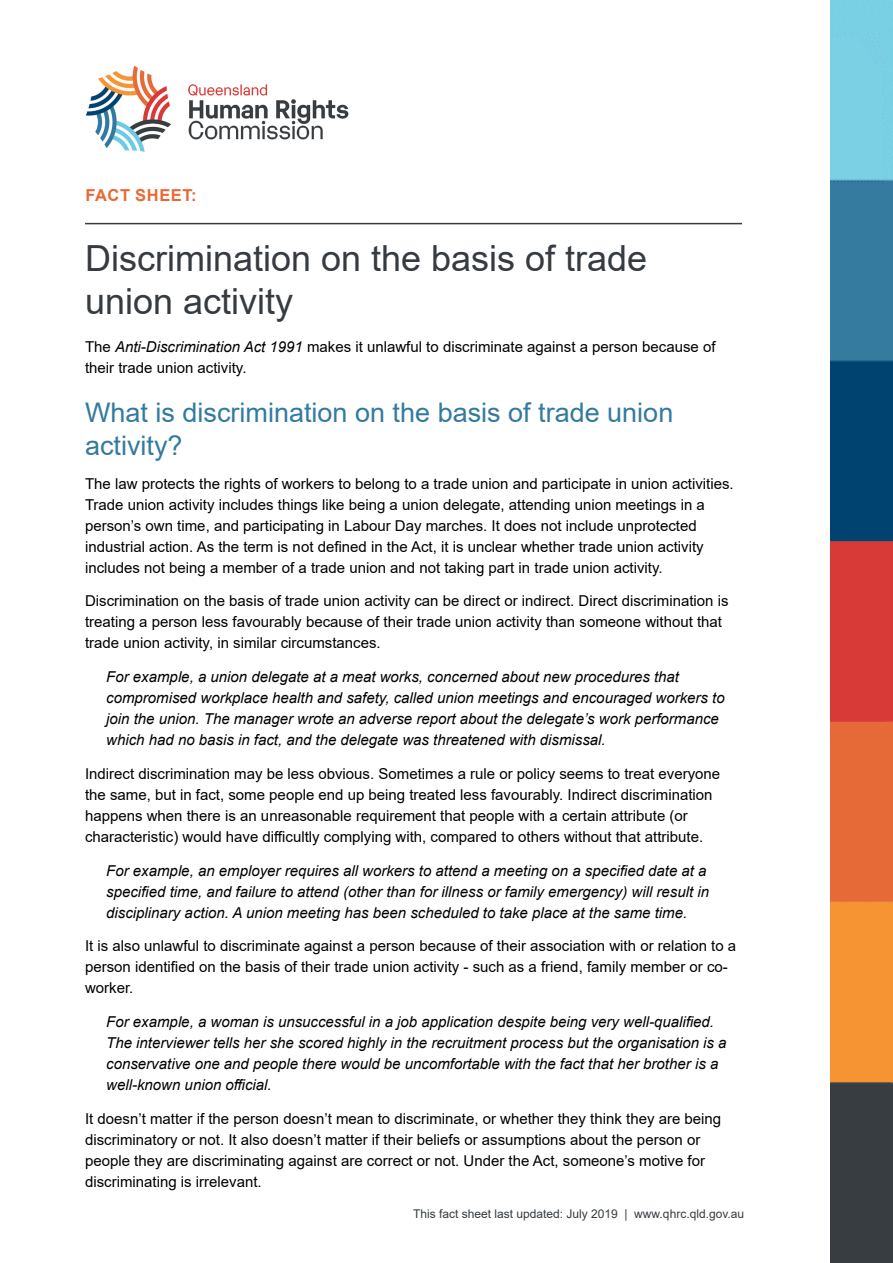
<style>
.page{position:relative;width:893px;height:1263px;background:#fff}
.page>*{position:absolute;margin:0;border:0;box-sizing:border-box;transform-origin:0 0}
.t1{font:36px/43.2px "Arial";color:#353b40}
.t2{font:27px/32.4px "Arial";color:#327a9f}
.t3{font:700 16.5px "Arial";letter-spacing:.035em;color:#e76a36}
.t4{font:15px/21px "Arial";color:#000}
.example{font:italic 15px/21px "Arial";color:#000}
.t5{font:12px "Arial";color:#353b40}
.s1{font-style:italic}
</style>
<div class="page">
<img style="left:830px;top:0;width:63px;height:1263px">
<hr style="left:85px;top:223px;width:657px;height:1px;background:#353b40">
<img style="left:85px;top:65px;width:264px;height:87px">
<p class="t3" style="left:85px;top:184px;width:113px">FACT SHEET:</p>
<p class="t1" style="left:85px;top:236px;width:564px">Discrimination on the basis of trade union activity</p>
<p class="t4" style="left:85px;top:336px;width:632px">The <span class="s1">Anti-Discrimination Act 1991</span> makes it unlawful to discriminate against a person because of their trade union activity.</p>
<p class="t2" style="left:85px;top:396px;width:590px">What is discrimination on the basis of trade union activity?</p>
<p class="t4" style="left:85px;top:473px;width:650px">The law protects the rights of workers to belong to a trade union and participate in union activities.<br>Trade union activity includes things like being a union delegate, attending union meetings in a person’s own time, and participating in Labour Day marches. It does not include unprotected industrial action. As the term is not defined in the Act, it is unclear whether trade union activity includes not being a member of a trade union and not taking part in trade union activity.</p>
<p class="t4" style="left:85px;top:590px;width:645px">Discrimination on the basis of trade union activity can be direct or indirect. Direct discrimination is treating a person less favourably because of their trade union activity than someone without that trade union activity, in similar circumstances.</p>
<p class="example" style="left:106px;top:666px;width:620px">For example, a union delegate at a meat works, concerned about new procedures that compromised workplace health and safety, called union meetings and encouraged workers to join the union. The manager wrote an adverse report about the delegate’s work performance which had no basis in fact, and the delegate was threatened with dismissal.</p>
<p class="t4" style="left:85px;top:763px;width:637px">Indirect discrimination may be less obvious. Sometimes a rule or policy seems to treat everyone the same, but in fact, some people end up being treated less favourably. Indirect discrimination happens when there is an unreasonable requirement that people with a certain attribute (or characteristic) would have difficultly complying with, compared to others without that attribute.</p>
<p class="example" style="left:106px;top:860px;width:604px">For example, an employer requires all workers to attend a meeting on a specified date at a specified time, and failure to attend (other than for illness or family emergency) will result in disciplinary action. A union meeting has been scheduled to take place at the same time.</p>
<p class="t4" style="left:85px;top:935px;width:653px">It is also unlawful to discriminate against a person because of their association with or relation to a person identified on the basis of their trade union activity - such as a friend, family member or co&shy;worker.</p>
<p class="example" style="left:106px;top:1011px;width:622px">For example, a woman is unsuccessful in a job application despite being very well-qualified.<br>The interviewer tells her she scored highly in the recruitment process but the organisation is a conservative one and people there would be uncomfortable with the fact that her brother is a well-known union official.</p>
<p class="t4" style="left:85px;top:1108px;width:638px">It doesn’t matter if the person doesn’t mean to discriminate, or whether they think they are being discriminatory or not. It also doesn’t matter if their beliefs or assumptions about the person or people they are discriminating against are correct or not. Under the Act, someone’s motive for discriminating is irrelevant.</p>
<p class="t5" style="left:413px;top:1205px;width:333px">This fact sheet last updated: July 2019 | www.qhrc.qld.gov.au</p>
</div>
